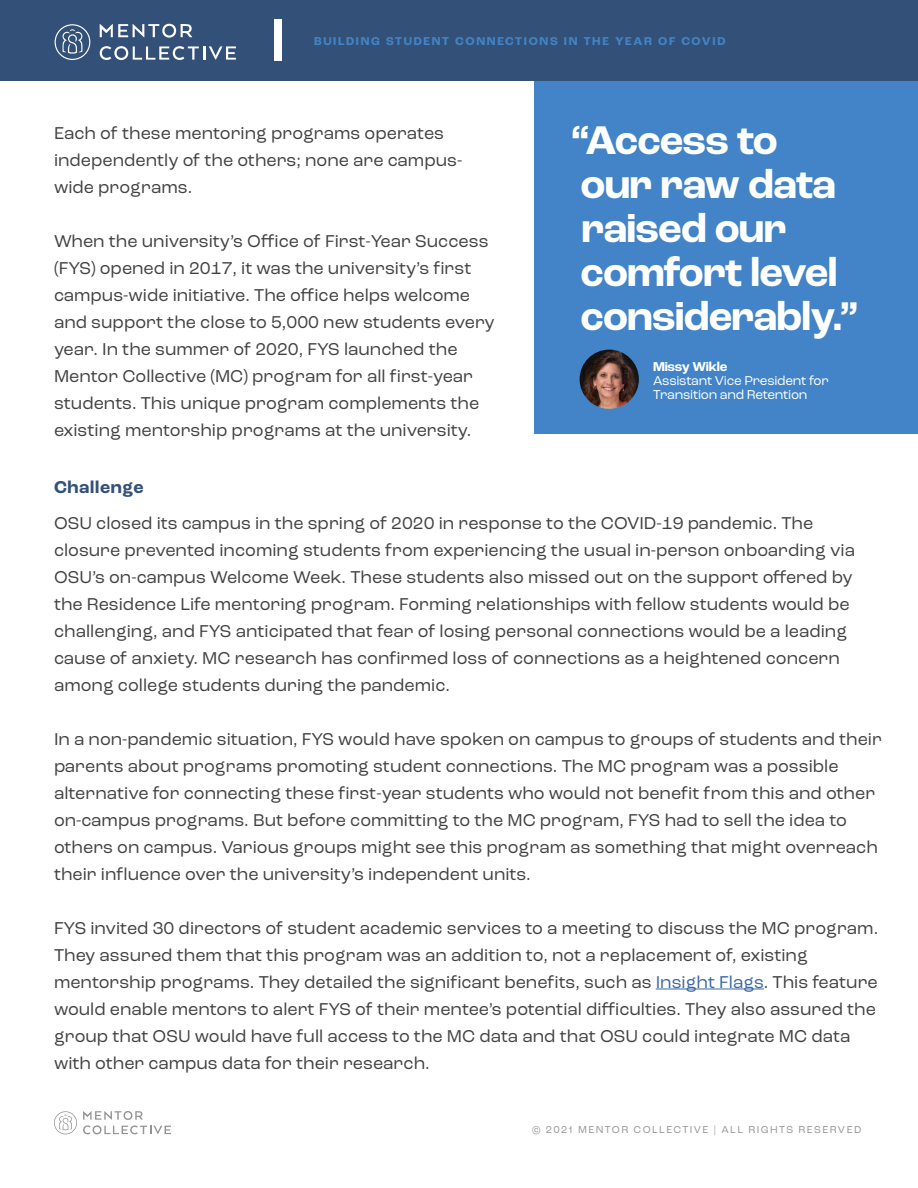
<style>
.page{position:relative;width:918px;height:1188px;background:#fff}
.page>*{position:absolute;margin:0;border:0;box-sizing:border-box;transform-origin:0 0}
.t1{font:700 42px/44px "Roc Grotesk";letter-spacing:-.02em;color:#fff}
.t2{font:18px/27px "Roc Grotesk";color:#414042}
.t3{font:700 18px "Roc Grotesk";letter-spacing:.04em;color:#335178}
.t4{font:13.5px/14px "Roc Grotesk";letter-spacing:-.02em;color:#fff}
.t5{font:700 13.5px "Roc Grotesk";letter-spacing:-.02em;color:#fff}
.t6{font:700 12px "Roc Grotesk";letter-spacing:.14em;color:#4284c7}
.t7{font:10.5px "Roc Grotesk";letter-spacing:.14em;color:#919496}
.s1{color:#3a68a5}
</style>
<div class="page">
<svg style="left:83px;top:1111px;width:88px;height:24px"></svg>
<svg style="left:54px;top:1111px;width:23px;height:23px"></svg>
<div style="left:0;top:0;width:918px;height:81px;background:#335178"></div>
<svg style="left:100px;top:24px;width:92px;height:14px"></svg>
<svg style="left:99px;top:46px;width:137px;height:14px"></svg>
<svg style="left:55px;top:24px;width:35px;height:36px"></svg>
<div style="left:274px;top:20px;width:7px;height:41px;background:#fff"></div>
<hr style="left:656px;top:989px;width:108px;height:1px;background:#3a68a5">
<div style="left:535px;top:81px;width:383px;height:353px;background:#4284c7"></div>
<img style="left:580px;top:350px;width:59px;height:59px;border-radius:30px">
<p class="t6" style="left:314px;top:34px;width:413px">BUILDING STUDENT CONNECTIONS IN THE YEAR OF COVID</p>
<p class="t2" style="left:54px;top:120px;width:410px">Each of these mentoring programs operates independently of the others; none are campus&shy;wide programs.</p>
<p class="t2" style="left:54px;top:228px;width:442px">When the university’s Office of First-Year Success (FYS) opened in 2017, it was the university’s first campus-wide initiative. The office helps welcome and support the close to 5,000 new students every year. In the summer of 2020, FYS launched the Mentor Collective (MC) program for all first-year students. This unique program complements the existing mentorship programs at the university.</p>
<h1 class="t1" style="left:571px;top:119px;width:289px">“Access to our raw data raised our comfort level considerably.”</h1>
<p class="t5" style="left:653px;top:358px;width:76px">Missy Wikle</p>
<p class="t4" style="left:653px;top:373px;width:177px">Assistant Vice President for<br>Transition and Retention</p>
<p class="t3" style="left:54px;top:476px;width:91px">Challenge</p>
<p class="t2" style="left:54px;top:509px;width:803px">OSU closed its campus in the spring of 2020 in response to the COVID-19 pandemic. The closure prevented incoming students from experiencing the usual in-person onboarding via OSU’s on-campus Welcome Week. These students also missed out on the support offered by the Residence Life mentoring program. Forming relationships with fellow students would be challenging, and FYS anticipated that fear of losing personal connections would be a leading cause of anxiety. MC research has confirmed loss of connections as a heightened concern among college students during the pandemic.</p>
<p class="t2" style="left:54px;top:725px;width:830px">In a non-pandemic situation, FYS would have spoken on campus to groups of students and their parents about programs promoting student connections. The MC program was a possible alternative for connecting these first-year students who would not benefit from this and other on-campus programs. But before committing to the MC program, FYS had to sell the idea to others on campus. Various groups might see this program as something that might overreach their influence over the university’s independent units.</p>
<p class="t2" style="left:54px;top:914px;width:826px">FYS invited 30 directors of student academic services to a meeting to discuss the MC program.<br>They assured them that this program was an addition to, not a replacement of, existing mentorship programs. They detailed the significant benefits, such as <span class="s1">Insight Flags</span>. This feature would enable mentors to alert FYS of their mentee’s potential difficulties. They also assured the group that OSU would have full access to the MC data and that OSU could integrate MC data with other campus data for their research.</p>
<p class="t7" style="left:532px;top:1124px;width:331px">© 2021 MENTOR COLLECTIVE | ALL RIGHTS RESERVED</p>
</div>
